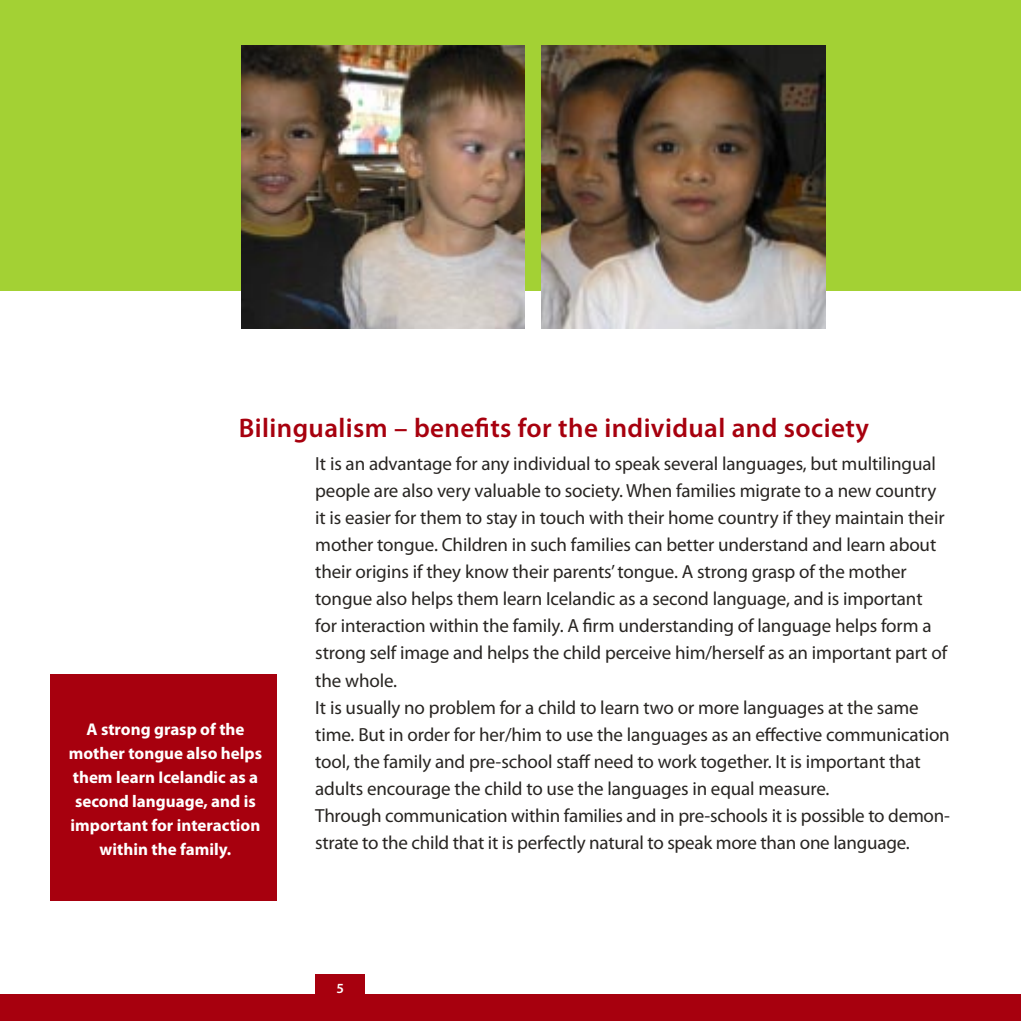
<style>
.page{position:relative;width:1021px;height:1021px;background:#fff}
.page>*{position:absolute;margin:0;border:0;box-sizing:border-box;transform-origin:0 0}
.t1{font:600 27px "Myriad Pro";letter-spacing:.015em;color:#a7000e}
.t2{font:19px/27px "Myriad Pro";letter-spacing:-.005em;color:#282522}
.t3{font:700 17px/24px "Myriad Pro";color:#fff;text-align:center}
.t4{font:600 14px "Myriad Pro";color:#fff}
</style>
<div class="page">
<div style="left:315px;top:973px;width:49px;height:25px;background:#a7000e"></div>
<div style="left:50px;top:674px;width:227px;height:226px;background:#a7000e"></div>
<div style="left:0;top:0;width:1020px;height:291px;background:#a3d134"></div>
<img style="left:241px;top:45px;width:283px;height:284px">
<img style="left:541px;top:45px;width:284px;height:284px">
<div style="left:0;top:994px;width:1020px;height:26px;background:#a7000e"></div>
<h1 class="t1" style="left:239px;top:413px;width:631px">Bilingualism – benefits for the individual and society</h1>
<p class="t3" style="left:69px;top:717px;width:195px">A strong grasp of the mother tongue also helps them learn Icelandic as a second language, and is important for interaction within the family.</p>
<p class="t2" style="left:315px;top:451px;width:636px">It is an advantage for any individual to speak several languages, but multilingual people are also very valuable to society. When families migrate to a new country it is easier for them to stay in touch with their home country if they maintain their mother tongue. Children in such families can better understand and learn about their origins if they know their parents’ tongue. A strong grasp of the mother tongue also helps them learn Icelandic as a second language, and is important<br>for interaction within the family. A firm understanding of language helps form a strong self image and helps the child perceive him/herself as an important part of the whole.<br>It is usually no problem for a child to learn two or more languages at the same time. But in order for her/him to use the languages as an effective communication tool, the family and pre-school staff need to work together. It is important that adults encourage the child to use the languages in equal measure.<br>Through communication within families and in pre-schools it is possible to demon&shy;strate to the child that it is perfectly natural to speak more than one language.</p>
<p class="t4" style="left:336px;top:980px;width:9px">5</p>
</div>
